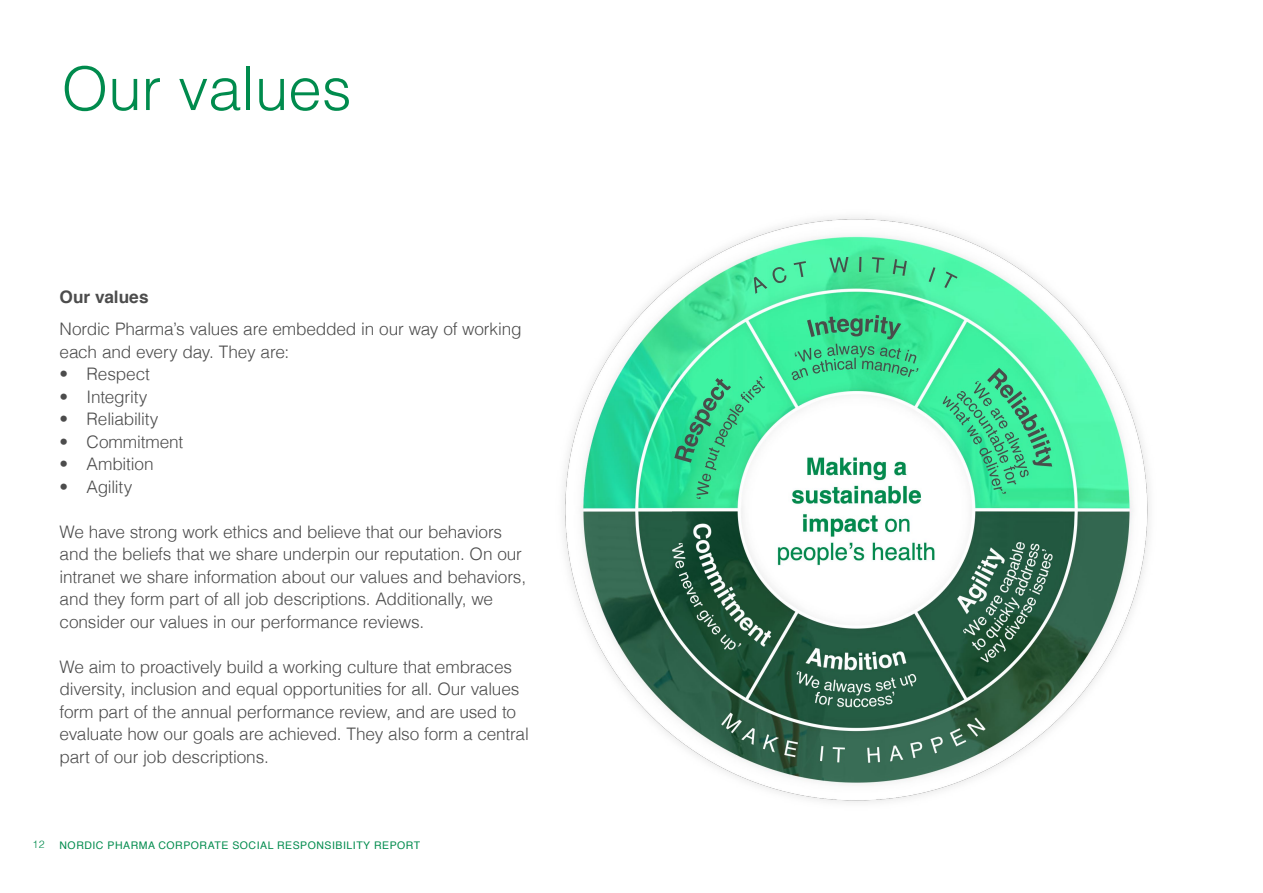
<style>
.page{position:relative;width:1263px;height:893px;background:#fff}
.page>*{position:absolute;margin:0;border:0;box-sizing:border-box;transform-origin:0 0}
.PAGETITLE_Montserrat_ExtraBold_28pt{font:300 60px "Helvetica";color:#008b4d}
.Body_Regular_11_5_POS{font:300 17.25px/22.5px "Helvetica";letter-spacing:-.01em;color:#4c4c4c}
.Subhead{font:700 17.25px "Helvetica";color:#4c4c4c}
.t1{font:10.5px "Helvetica";letter-spacing:.05em;color:#008b4d}
.t2{font:300 10.5px "Helvetica";color:#008b4d}
</style>
<div class="page">
<img style="left:563px;top:217px;width:587px;height:586px">
<p class="PAGETITLE_Montserrat_ExtraBold_28pt" style="left:62px;top:38px;width:292px">Our values</p>
<p class="Subhead" style="left:60px;top:283px;width:91px">Our values</p>
<p class="Body_Regular_11_5_POS" style="left:60px;top:316px;width:463px">Nordic Pharma’s values are embedded in our way of working each and every day. They are:</p>
<p class="Body_Regular_11_5_POS" style="left:60px;top:361px;width:92px">• Respect</p>
<p class="Body_Regular_11_5_POS" style="left:60px;top:384px;width:89px">• Integrity</p>
<p class="Body_Regular_11_5_POS" style="left:60px;top:406px;width:100px">• Reliability</p>
<p class="Body_Regular_11_5_POS" style="left:60px;top:429px;width:125px">• Commitment</p>
<p class="Body_Regular_11_5_POS" style="left:60px;top:451px;width:96px">• Ambition</p>
<p class="Body_Regular_11_5_POS" style="left:60px;top:474px;width:74px">• Agility</p>
<p class="Body_Regular_11_5_POS" style="left:60px;top:519px;width:468px">We have strong work ethics and believe that our behaviors and the beliefs that we share underpin our reputation. On our intranet we share information about our values and behaviors, and they form part of all job descriptions. Additionally, we consider our values in our performance reviews.</p>
<p class="Body_Regular_11_5_POS" style="left:60px;top:654px;width:471px">We aim to proactively build a working culture that embraces diversity, inclusion and equal opportunities for all. Our values form part of the annual performance review, and are used to evaluate how our goals are achieved. They also form a central part of our job descriptions.</p>
<p class="t2" style="left:32px;top:835px;width:14px">12</p>
<p class="t1" style="left:60px;top:837px;width:362px">NORDIC PHARMA CORPORATE SOCIAL RESPONSIBILITY REPORT</p>
</div>
